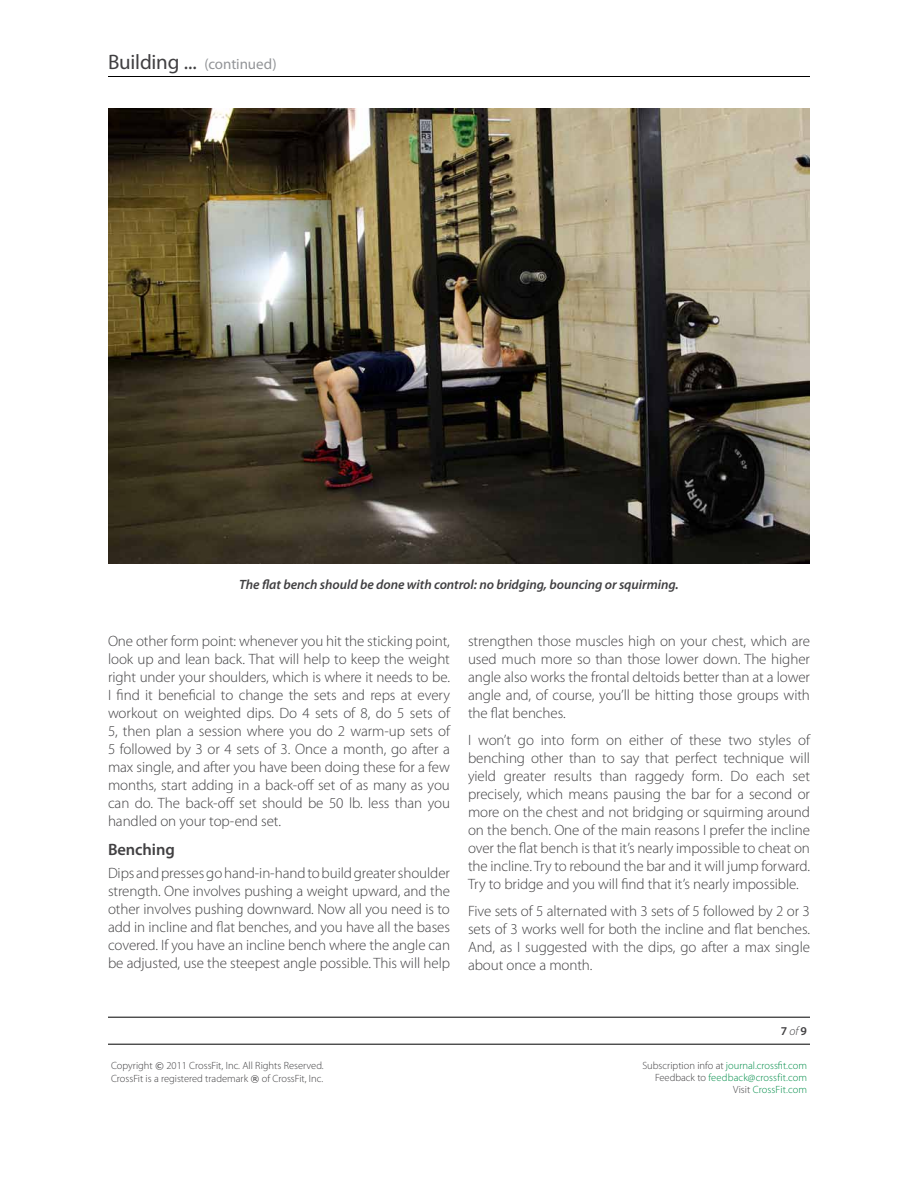
<style>
.page{position:relative;width:918px;height:1188px;background:#fff}
.page>*{position:absolute;margin:0;border:0;box-sizing:border-box;transform-origin:0 0}
.t1{font:21px "Myriad Pro";letter-spacing:-.01em;color:#414042}
.t2{font:600 16.5px "Myriad Pro";letter-spacing:-.005em;color:#414042}
.t3{font:300 15px/18px "Myriad Pro";letter-spacing:-.005em;color:#414042;text-align:justify}
.t4{font:italic 600 13.5px "Myriad Pro";letter-spacing:-.005em;color:#414042}
.t5{font:600 12px "Myriad Pro";color:#414042}
.t6{font:300 10.5px/12.6px "Myriad Pro";color:#414042}
.t7{font:300 10.5px/12px "Myriad Pro";color:#008d49;text-align:right}
.s1{font-size:15px;color:#939598}
.s2{font-weight:300;font-style:italic}
.s3{font-family:"Verdana";font-weight:400;font-size:9px}
.s4{color:#414042}
</style>
<div class="page">
<hr style="left:108px;top:76px;width:702px;height:1px;background:#000">
<hr style="left:108px;top:1017px;width:702px;height:1px;background:#000">
<hr style="left:108px;top:1044px;width:702px;height:1px;background:#000">
<img style="left:108px;top:108px;width:702px;height:455px">
<h1 class="t1" style="left:108px;top:49px;width:170px">Building ... <span class="s1">(continued)</span></h1>
<p class="t4" style="left:239px;top:575px;width:441px">The flat bench should be done with control: no bridging, bouncing or squirming.</p>
<p class="t3" style="left:108px;top:632px;width:344px">One other form point: whenever you hit the sticking point, look up and lean back. That will help to keep the weight right under your shoulders, which is where it needs to be.<br>I find it beneficial to change the sets and reps at every workout on weighted dips. Do 4 sets of 8, do 5 sets of 5, then plan a session where you do 2 warm-up sets of 5 followed by 3 or 4 sets of 3. Once a month, go after a max single, and after you have been doing these for a few months, start adding in a back-off set of as many as you can do. The back-off set should be 50 lb. less than you handled on your top-end set.</p>
<p class="t2" style="left:108px;top:839px;width:68px">Benching</p>
<p class="t3" style="left:108px;top:864px;width:344px">Dips and presses go hand-in-hand to build greater shoulder strength. One involves pushing a weight upward, and the other involves pushing downward. Now all you need is to add in incline and flat benches, and you have all the bases covered. If you have an incline bench where the angle can be adjusted, use the steepest angle possible. This will help</p>
<p class="t3" style="left:468px;top:632px;width:343px">strengthen those muscles high on your chest, which are used much more so than those lower down. The higher angle also works the frontal deltoids better than at a lower angle and, of course, you’ll be hitting those groups with the flat benches.</p>
<p class="t3" style="left:468px;top:731px;width:344px">I won’t go into form on either of these two styles of benching other than to say that perfect technique will yield greater results than raggedy form. Do each set precisely, which means pausing the bar for a second or more on the chest and not bridging or squirming around on the bench. One of the main reasons I prefer the incline over the flat bench is that it’s nearly impossible to cheat on the incline. Try to rebound the bar and it will jump forward.<br>Try to bridge and you will find that it’s nearly impossible.</p>
<p class="t3" style="left:468px;top:902px;width:344px">Five sets of 5 alternated with 3 sets of 5 followed by 2 or 3 sets of 3 works well for both the incline and flat benches.<br>And, as I suggested with the dips, go after a max single about once a month.</p>
<p class="t5" style="left:781px;top:1023px;width:28px">7 <span class="s2">of</span> 9</p>
<p class="t6" style="left:111px;top:1060px;width:214px">Copyright <span class="s3">©</span> 2011 CrossFit, Inc. All Rights Reserved.<br>CrossFit is a registered trademark <span class="s3">®</span> of CrossFit, Inc.</p>
<p class="t7" style="left:642px;top:1060px;width:166px"><span class="s4">Subscription info at</span> journal.crossfit.com<br><span class="s4">Feedback to</span> feedback@crossfit.com<br><span class="s4">Visit</span> CrossFit.com</p>
</div>
